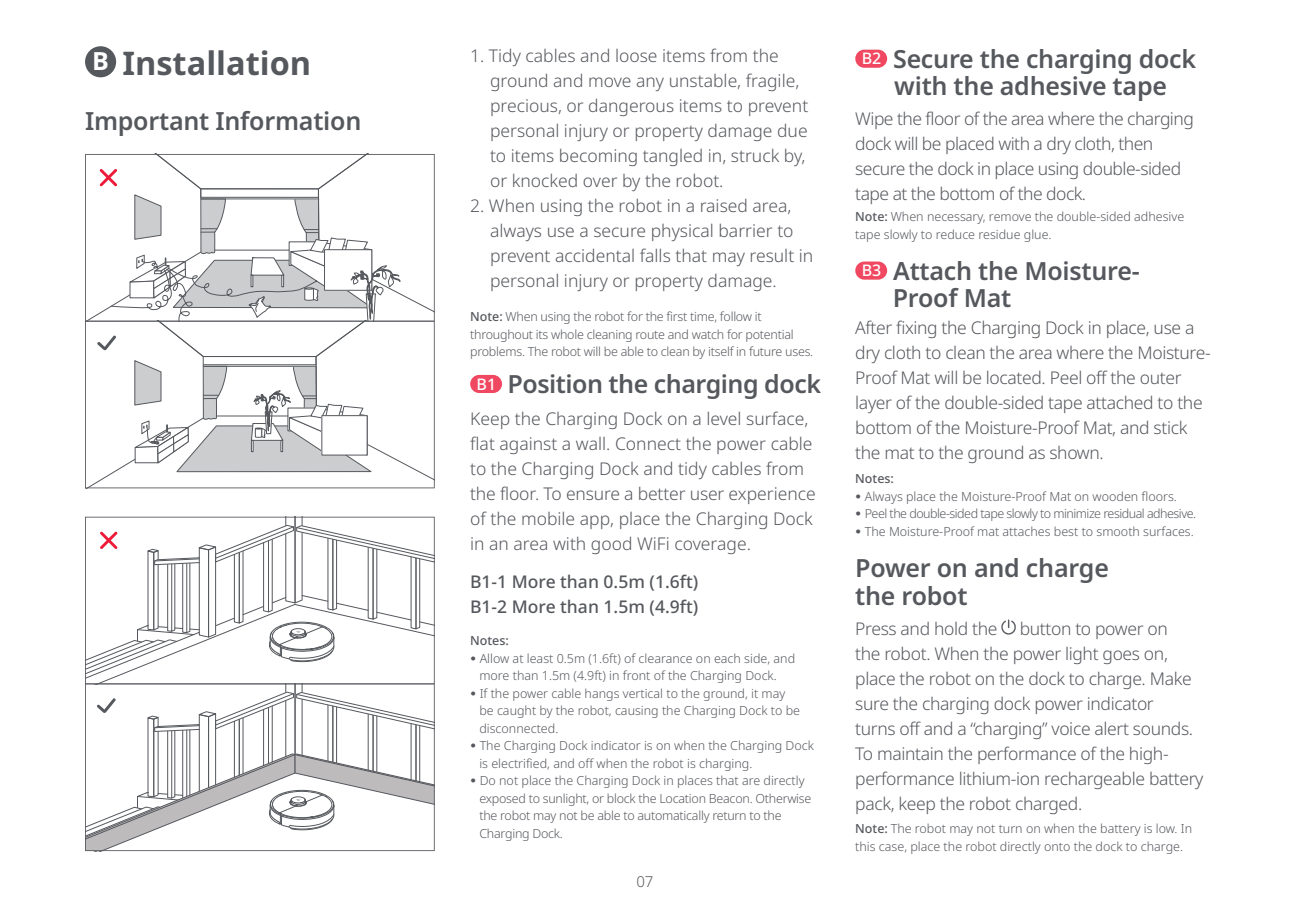
<style>
.page{position:relative;width:1290px;height:922px;background:#fff}
.page>*{position:absolute;margin:0;border:0;box-sizing:border-box;transform-origin:0 0}
.t1{font:700 32.5px "Noto Sans";color:#55585d}
.t2{font:600 25px/27.5px "Noto Sans";letter-spacing:-.01em;color:#55585d}
.t3{font:300 17.5px/25px "Noto Sans";letter-spacing:-.02em;color:#55585d}
.t4{font:300 17.5px/25px "Noto Sans";color:#55585d}
.t5{font:500 17.5px/25px "Noto Sans";color:#55585d}
.t6{font:300 15px "Noto Sans";color:#55585d}
.t7{font:300 12.5px/17.5px "Noto Sans";color:#55585d}
.t8{font:300 12.5px/17.5px "Noto Sans";letter-spacing:-.02em;color:#55585d}
.t9{font:300 12.5px "Noto Sans";letter-spacing:-.04em;color:#55585d}
.t10{font:500 12.5px "Noto Sans";color:#55585d}
.s1{font-size:25px;color:#fff}
.s2{font-weight:500}
.s3{font-weight:500;font-size:16px;color:#fff}
.s4{font-family:"Ping Fang SC";font-weight:400}
</style>
<div class="page">
<div style="left:85px;top:46px;width:31px;height:31px;background:#55585d;border-radius:50%"></div>
<div style="left:470px;top:375px;width:32px;height:18px;background:#f04860;border-radius:9px"></div>
<div style="left:855px;top:50px;width:32px;height:18px;background:#f04860;border-radius:9px"></div>
<div style="left:855px;top:261px;width:32px;height:18px;background:#f04860;border-radius:9px"></div>
<svg style="left:85px;top:154px;width:350px;height:334px"></svg>
<svg style="left:85px;top:516px;width:350px;height:167px"></svg>
<svg style="left:85px;top:683px;width:350px;height:167px"></svg>
<svg style="left:1001px;top:619px;width:15px;height:15px"></svg>
<h1 class="t1" style="left:92px;top:40px;width:221px"><span class="s1">B</span> Installation</h1>
<h2 class="t2" style="left:85px;top:108px;width:278px">Important Information</h2>
<p class="t4" style="left:490px;top:44px;width:320px;text-indent:-20px">1. Tidy cables and loose items from the ground and move any unstable, fragile, precious, or dangerous items to prevent personal injury or property damage due to items becoming tangled in, struck by, or knocked over by the robot.</p>
<p class="t4" style="left:490px;top:194px;width:325px;text-indent:-20px">2. When using the robot in a raised area, always use a secure physical barrier to prevent accidental falls that may result in personal injury or property damage.</p>
<p class="t8" style="left:470px;top:308px;width:345px"><span class="s2">Note:</span> When using the robot for the first time, follow it throughout its whole cleaning route and watch for potential problems. The robot will be able to clean by itself in future uses.</p>
<h2 class="t2" style="left:476px;top:370px;width:346px"><span class="s3">B1</span> Position the charging dock</h2>
<p class="t4" style="left:470px;top:406px;width:347px">Keep the Charging Dock on a level surface, flat against a wall. Connect the power cable to the Charging Dock and tidy cables from the floor. To ensure a better user experience of the mobile app, place the Charging Dock in an area with good WiFi coverage.</p>
<p class="t5" style="left:470px;top:569px;width:230px">B1-1 More than 0.5m (1.6ft)<br>B1-2 More than 1.5m (4.9ft)</p>
<p class="t10" style="left:470px;top:631px;width:40px">Notes:</p>
<p class="t7" style="left:479px;top:649px;width:317px;text-indent:-9px"><span class="s4">•</span> Allow at least 0.5m (1.6ft) of clearance on each side, and more than 1.5m (4.9ft) in front of the Charging Dock.</p>
<p class="t7" style="left:479px;top:684px;width:322px;text-indent:-9px"><span class="s4">•</span> If the power cable hangs vertical to the ground, it may be caught by the robot, causing the Charging Dock to be disconnected.</p>
<p class="t7" style="left:479px;top:737px;width:336px;text-indent:-9px"><span class="s4">•</span> The Charging Dock indicator is on when the Charging Dock is electrified, and off when the robot is charging.</p>
<p class="t8" style="left:479px;top:772px;width:334px;text-indent:-9px"><span class="s4">•</span> Do not place the Charging Dock in places that are directly exposed to sunlight, or block the Location Beacon. Otherwise the robot may not be able to automatically return to the Charging Dock.</p>
<p class="t6" style="left:636px;top:871px;width:19px">07</p>
<h2 class="t2" style="left:862px;top:45px;width:336px;text-align:center"><span class="s3">B2</span> Secure the charging dock with the adhesive tape</h2>
<p class="t3" style="left:855px;top:106px;width:340px">Wipe the floor of the area where the charging dock will be placed with a dry cloth, then secure the dock in place using double-sided tape at the bottom of the dock.</p>
<p class="t7" style="left:855px;top:208px;width:330px"><span class="s2">Note:</span> When necessary, remove the double-sided adhesive tape slowly to reduce residue glue.</p>
<h2 class="t2" style="left:893px;top:257px;width:248px;text-indent:-31px"><span class="s3">B3</span> Attach the Moisture-<br>Proof Mat</h2>
<p class="t3" style="left:855px;top:315px;width:357px">After fixing the Charging Dock in place, use a dry cloth to clean the area where the Moisture-Proof Mat will be located. Peel off the outer layer of the double-sided tape attached to the bottom of the Moisture-Proof Mat, and stick the mat to the ground as shown.</p>
<p class="t10" style="left:855px;top:469px;width:40px">Notes:</p>
<p class="t7" style="left:855px;top:487px;width:323px"><span class="s4">•</span> Always place the Moisture-Proof Mat on wooden floors.</p>
<p class="t9" style="left:855px;top:504px;width:342px"><span class="s4">•</span> Peel the double-sided tape slowly to minimize residual adhesive.</p>
<p class="t7" style="left:855px;top:522px;width:340px"><span class="s4">•</span> The Moisture-Proof mat attaches best to smooth surfaces.</p>
<h2 class="t2" style="left:855px;top:554px;width:255px">Power on and charge the robot</h2>
<p class="t3" style="left:855px;top:616px;width:350px;text-indent:164px">button to power on<br>the robot. When the power light goes on, place the robot on the dock to charge. Make sure the charging dock power indicator<br>turns off and a “charging” voice alert sounds.<br>To maintain the performance of the high&shy;performance lithium-ion rechargeable battery pack, keep the robot charged.</p>
<p class="t7" style="left:855px;top:820px;width:338px"><span class="s2">Note:</span> The robot may not turn on when the battery is low. In this case, place the robot directly onto the dock to charge.</p>
<p class="t3" style="left:855px;top:616px;width:144px">Press and hold the</p>
</div>
